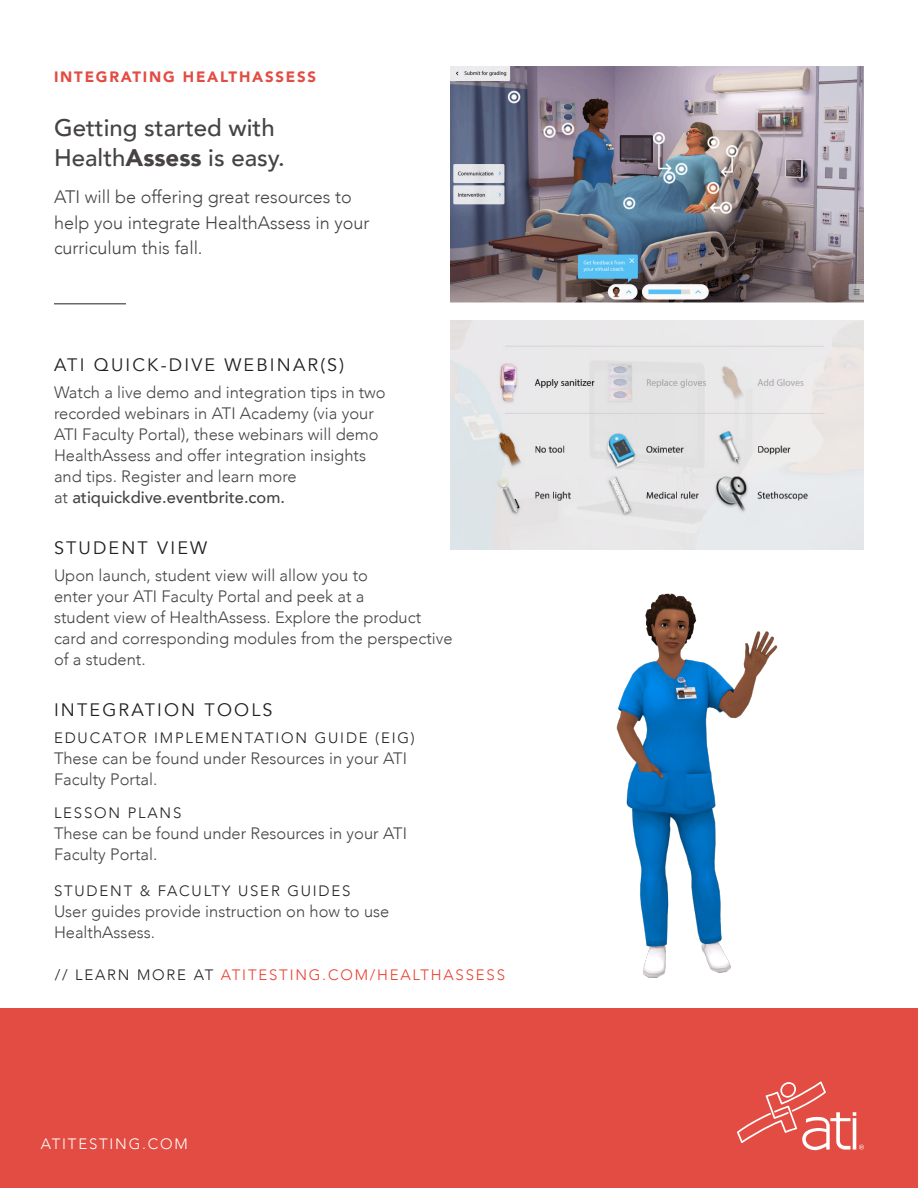
<style>
.page{position:relative;width:918px;height:1188px;background:#fff}
.page>*{position:absolute;margin:0;border:0;box-sizing:border-box;transform-origin:0 0}
.Body_Copy{font:500 24px/30px "Avenir";color:#464342}
.Body_Copy-2{font:300 18px/25.5px "Avenir";color:#464342}
.Paragraph_Style_1{font:18px "Avenir";letter-spacing:.12em;color:#231f20}
.Body_Copy-3{font:300 16.5px/21px "Avenir";color:#464342}
.Paragraph_Style_1-2{font:300 16.5px/21px "Avenir";color:#464342}
.Paragraph_Style_1-3{font:300 15px "Avenir";letter-spacing:.12em;color:#231f20}
.Paragraph_Style_1-4{font:300 15px "Avenir";letter-spacing:.12em;color:#ea3d2f}
.Product_Type{font:900 15px "Avenir";letter-spacing:.12em;color:#e34c42}
.Paragraph_Style_1-5{font:300 15px "Avenir";letter-spacing:.12em;color:#fff}
.s1{font-weight:900}
.s2{font-weight:500}
.s3{color:#231f20}
</style>
<div class="page">
<img style="left:450px;top:67px;width:414px;height:235px">
<img style="left:616px;top:593px;width:162px;height:385px">
<div style="left:0;top:1008px;width:918px;height:180px;background:#e34c42"></div>
<svg style="left:737px;top:1081px;width:127px;height:69px"></svg>
<hr style="left:54px;top:303px;width:72px;height:1px;background:#6e6763">
<img style="left:450px;top:320px;width:414px;height:230px">
<p class="Product_Type" style="left:54px;top:64px;width:264px">INTEGRATING HEALTHASSESS</p>
<p class="Body_Copy" style="left:54px;top:111px;width:232px">Getting started with<br>Health<span class="s1">Assess</span> is easy.</p>
<p class="Body_Copy-2" style="left:54px;top:184px;width:317px">ATI will be offering great resources to help you integrate HealthAssess in your curriculum this fall.</p>
<p class="Paragraph_Style_1" style="left:54px;top:354px;width:292px">ATI QUICK-DIVE WEBINAR(S)</p>
<p class="Body_Copy-3" style="left:54px;top:382px;width:333px">Watch a live demo and integration tips in two recorded webinars in ATI Academy (via your ATI Faculty Portal), these webinars will demo HealthAssess and offer integration insights and tips. Register and learn more<br>at <span class="s2">atiquickdive.eventbrite.com.</span></p>
<p class="Paragraph_Style_1" style="left:54px;top:537px;width:155px">STUDENT VIEW</p>
<p class="Body_Copy-3" style="left:54px;top:565px;width:400px">Upon launch, student view will allow you to<br>enter your ATI Faculty Portal and peek at a<br>student view of HealthAssess. Explore the product card and corresponding modules from the perspective of a student.</p>
<p class="Paragraph_Style_1" style="left:54px;top:699px;width:220px">INTEGRATION TOOLS</p>
<p class="Paragraph_Style_1-3" style="left:54px;top:729px;width:362px">EDUCATOR IMPLEMENTATION GUIDE (EIG)</p>
<p class="Paragraph_Style_1-2" style="left:54px;top:748px;width:354px">These can be found under Resources in your ATI<br>Faculty Portal.</p>
<p class="Paragraph_Style_1-3" style="left:54px;top:804px;width:129px">LESSON PLANS</p>
<p class="Paragraph_Style_1-2" style="left:54px;top:823px;width:354px">These can be found under Resources in your ATI<br>Faculty Portal.</p>
<p class="Paragraph_Style_1-3" style="left:54px;top:882px;width:298px">STUDENT &amp; FACULTY USER GUIDES</p>
<p class="Paragraph_Style_1-2" style="left:54px;top:901px;width:337px">User guides provide instruction on how to use<br>HealthAssess.</p>
<p class="Paragraph_Style_1-4" style="left:55px;top:965px;width:452px"><span class="s3">// LEARN MORE AT</span> ATITESTING.COM/HEALTHASSESS</p>
<p class="Paragraph_Style_1-5" style="left:41px;top:1135px;width:149px">ATITESTING.COM</p>
</div>
